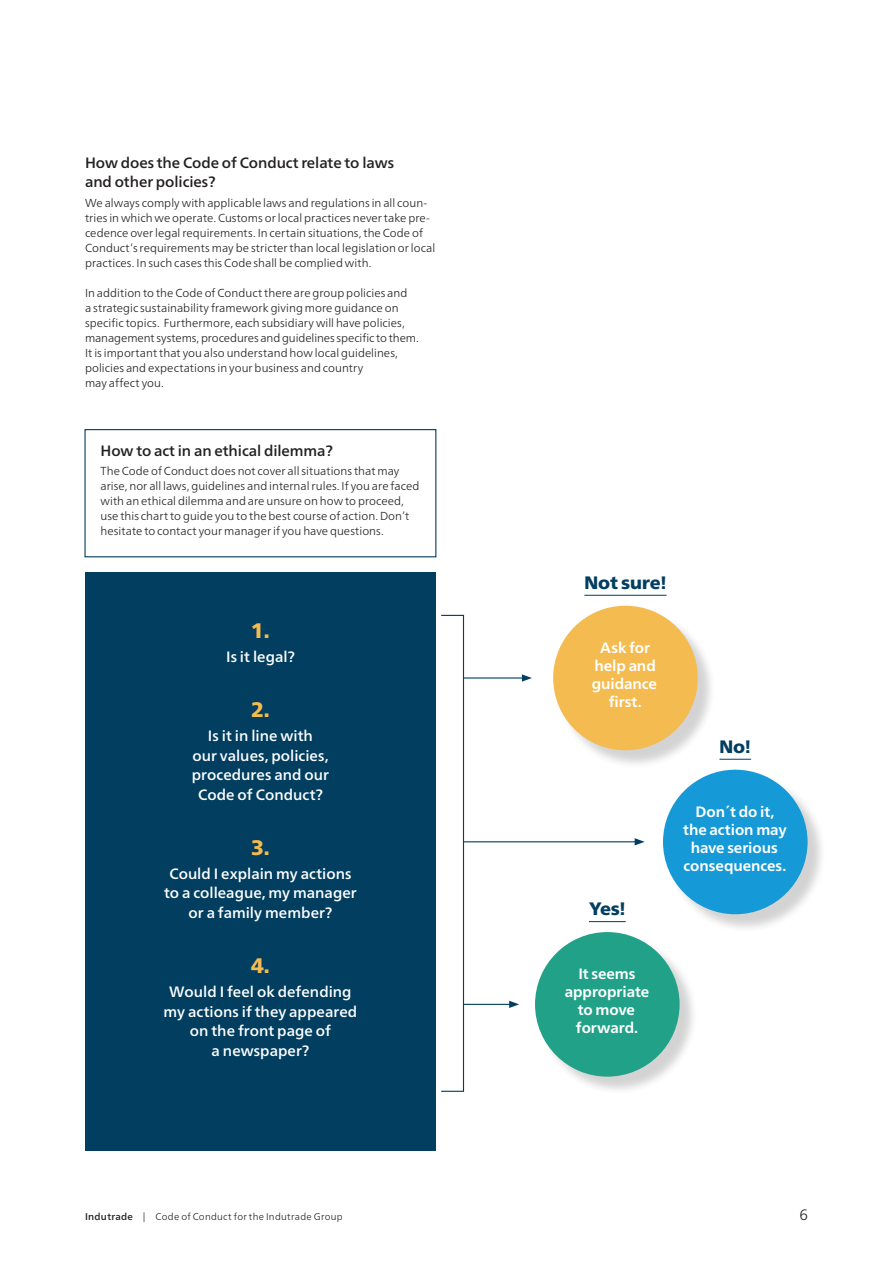
<style>
.page{position:relative;width:893px;height:1263px;background:#fff}
.page>*{position:absolute;margin:0;border:0;box-sizing:border-box;transform-origin:0 0}
.t1{font:900 21px "Frutiger Neue LTW1 G";color:#f4bb50}
.t2{font:900 18px "Frutiger Neue LTW1 G";letter-spacing:-.005em;color:#023e60}
.t3{font:500 15px/19.5px "Frutiger Neue LTW1 G";color:#fff;text-align:center}
.t4{font:700 15px/18px "Frutiger Neue LTW1 G";letter-spacing:-.005em;color:#fff;text-align:center}
.t5{font:500 15px/19.5px "Frutiger Neue LTW1 G";letter-spacing:-.005em;color:#231f20}
.t6{font:300 15px "Frutiger Neue LTW1 G";color:#231f20}
.t7{font:300 11.7px/15px "Frutiger Neue LTW1 G";letter-spacing:.005em;color:#231f20}
.t8{font:300 9.75px "Frutiger Neue LTW1 G";letter-spacing:.03em;color:#231f20}
.s1{font-weight:500}
</style>
<div class="page">
<div style="left:84px;top:429px;width:352px;height:128px;border:1px solid #023e60"></div>
<div style="left:85px;top:572px;width:351px;height:579px;background:#023e60"></div>
<div style="left:441px;top:615px;width:23px;height:477px;border:1px solid #023e60"></div>
<hr style="left:464px;top:677px;width:60px;height:1px;background:#023e60">
<svg style="left:522px;top:674px;width:10px;height:8px"></svg>
<hr style="left:464px;top:841px;width:173px;height:1px;background:#023e60">
<svg style="left:635px;top:838px;width:10px;height:7px"></svg>
<hr style="left:464px;top:1004px;width:47px;height:1px;background:#023e60">
<svg style="left:509px;top:1001px;width:10px;height:7px"></svg>
<div style="left:555px;top:608px;width:161px;height:161px;background:#231f20;opacity:.2"></div>
<div style="left:553px;top:606px;width:145px;height:144px;background:#f4bb50;border-radius:50%"></div>
<hr style="left:584px;top:595px;width:83px;height:1px;background:#023e60">
<div style="left:665px;top:772px;width:161px;height:161px;background:#231f20;opacity:.2"></div>
<div style="left:663px;top:770px;width:145px;height:144px;background:#1599d7;border-radius:50%"></div>
<hr style="left:719px;top:759px;width:32px;height:1px;background:#023e60">
<div style="left:537px;top:934px;width:161px;height:161px;background:#231f20;opacity:.2"></div>
<div style="left:535px;top:932px;width:145px;height:145px;background:#22a189;border-radius:50%"></div>
<hr style="left:589px;top:921px;width:37px;height:1px;background:#023e60">
<p class="t5" style="left:85px;top:153px;width:310px">How does the Code of Conduct relate to laws and other policies?</p>
<p class="t7" style="left:85px;top:195px;width:352px">We always comply with applicable laws and regulations in all coun&shy;tries in which we operate. Customs or local practices never take pre&shy;cedence over legal requirements. In certain situations, the Code of Conduct’s requirements may be stricter than local legislation or local practices. In such cases this Code shall be complied with.</p>
<p class="t7" style="left:85px;top:285px;width:335px">In addition to the Code of Conduct there are group policies and<br>a strategic sustainability framework giving more guidance on specific topics. Furthermore, each subsidiary will have policies, management systems, procedures and guidelines specific to them.<br>It is important that you also understand how local guidelines, policies and expectations in your business and country<br>may affect you.</p>
<p class="t5" style="left:100px;top:440px;width:234px">How to act in an ethical dilemma?</p>
<p class="t7" style="left:100px;top:463px;width:320px">The Code of Conduct does not cover all situations that may arise, nor all laws, guidelines and internal rules. If you are faced with an ethical dilemma and are unsure on how to proceed, use this chart to guide you to the best course of action. Don’t hesitate to contact your manager if you have questions.</p>
<h1 class="t1" style="left:251px;top:618px;width:20px">1.</h1>
<p class="t3" style="left:226px;top:647px;width:70px">Is it legal?</p>
<h1 class="t1" style="left:251px;top:697px;width:20px">2.</h1>
<p class="t3" style="left:192px;top:726px;width:139px">Is it in line with<br>our values, policies, procedures and our<br>Code of Conduct?</p>
<h1 class="t1" style="left:251px;top:835px;width:20px">3.</h1>
<p class="t3" style="left:164px;top:864px;width:194px">Could I explain my actions to a colleague, my manager or a family member?</p>
<h1 class="t1" style="left:251px;top:953px;width:20px">4.</h1>
<p class="t3" style="left:164px;top:982px;width:195px">Would I feel ok defending my actions if they appeared on the front page of<br>a newspaper?</p>
<h2 class="t2" style="left:584px;top:571px;width:84px">Not sure!</h2>
<p class="t4" style="left:592px;top:638px;width:67px">Ask for help and guidance first.</p>
<h2 class="t2" style="left:720px;top:735px;width:33px">No!</h2>
<h2 class="t2" style="left:589px;top:898px;width:38px">Yes!</h2>
<p class="t4" style="left:683px;top:802px;width:105px">Don´t do it, the action may have serious consequences.</p>
<p class="t4" style="left:565px;top:964px;width:86px">It seems appropriate to move forward.</p>
<p class="t8" style="left:85px;top:1211px;width:259px"><span class="s1">Indutrade</span> | Code of Conduct for the Indutrade Group</p>
<p class="t6" style="left:799px;top:1206px;width:10px">6</p>
</div>
